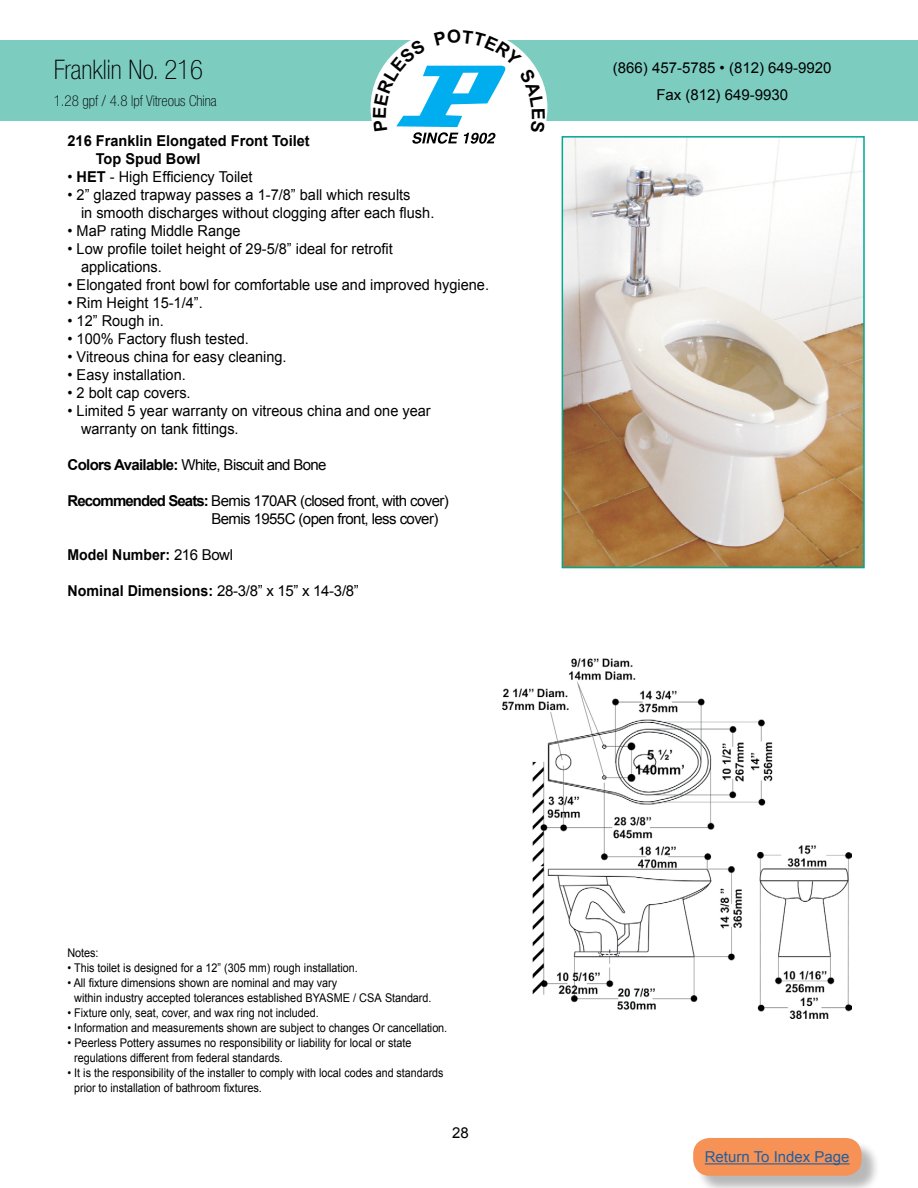
<style>
.page{position:relative;width:918px;height:1188px;background:#fff}
.page>*{position:absolute;margin:0;border:0;box-sizing:border-box;transform-origin:0 0}
.t1{font:100 condensed 27px "Helvetica Neue";color:#000}
.t2{font:15px/18px "Arial";color:#000}
.t3{font:15px/18px "Arial";letter-spacing:-.04em;color:#000}
.t4{font:700 15px/18px "Arial";color:#000}
.t5{font:15px "Arial";letter-spacing:-.045em;color:#000}
.t6{font:100 condensed 15px "Helvetica Neue";color:#000}
.t7{font:700 15px "Arial";color:#000;scale:.94 1}
.t8{font:15px "Arial";color:#215e9e}
.t9{font:12px/15px "Arial";color:#000;scale:.9 1}
.t10{font:12px/15px "Arial";color:#000;scale:.91 1}
.s1{font-weight:700}
.s2{font-weight:400}
</style>
<div class="page">
<div style="left:696px;top:1140px;width:184px;height:48px;background:#000;opacity:.28"></div>
<div style="left:693px;top:1138px;width:169px;height:38px;background:#f79256;border-radius:17px"></div>
<hr style="left:705px;top:1163px;width:145px;height:1px;background:#215e9e">
<div style="left:0;top:40px;width:918px;height:82px;background:#7cccc0"></div>
<div style="left:371px;top:27px;width:176px;height:161px;background:#fff;border-radius:50%"></div>
<img style="left:502px;top:659px;width:350px;height:359px">
<img style="left:565px;top:139px;width:297px;height:426px">
<div style="left:562px;top:136px;width:303px;height:432px;border:2px solid #00a88f"></div>
<svg style="left:373px;top:40px;width:172px;height:104px"></svg>
<h1 class="t1" style="left:54px;top:54px;width:151px">Franklin No. 216</h1>
<p class="t6" style="left:54px;top:92px;width:165px">1.28 gpf / 4.8 lpf Vitreous China</p>
<p class="t4" style="left:96px;top:132px;width:215px;text-indent:-28px">216 Franklin Elongated Front Toilet<br>Top Spud Bowl</p>
<p class="t2" style="left:68px;top:168px;width:187px">• <span class="s1">HET</span> - High Efficiency Toilet</p>
<p class="t2" style="left:81px;top:186px;width:355px;text-indent:-14px">• 2” glazed trapway passes a 1-7/8” ball which results<br>in smooth discharges without clogging after each flush.</p>
<p class="t2" style="left:68px;top:222px;width:175px">• MaP rating Middle Range</p>
<p class="t2" style="left:81px;top:240px;width:313px;text-indent:-14px">• Low profile toilet height of 29-5/8” ideal for retrofit applications.</p>
<p class="t2" style="left:68px;top:276px;width:423px">• Elongated front bowl for comfortable use and improved hygiene.</p>
<p class="t2" style="left:68px;top:294px;width:137px">• Rim Height 15-1/4”.</p>
<p class="t2" style="left:68px;top:312px;width:98px">• 12” Rough in.</p>
<p class="t2" style="left:68px;top:330px;width:183px">• 100% Factory flush tested.</p>
<p class="t2" style="left:68px;top:348px;width:221px">• Vitreous china for easy cleaning.</p>
<p class="t2" style="left:68px;top:366px;width:120px">• Easy installation.</p>
<p class="t2" style="left:68px;top:384px;width:125px">• 2 bolt cap covers.</p>
<p class="t2" style="left:81px;top:402px;width:351px;text-indent:-14px">• Limited 5 year warranty on vitreous china and one year warranty on tank fittings.</p>
<p class="t5" style="left:68px;top:455px;width:261px"><span class="s1">Colors Available:</span> White, Biscuit and Bone</p>
<p class="t3" style="left:211px;top:492px;width:239px;text-indent:-144px"><span class="s1">Recommended Seats:</span> Bemis 170AR (closed front, with cover)<br>Bemis 1955C (open front, less cover)</p>
<p class="t7" style="left:68px;top:545px;width:178px">Model Number: <span class="s2">216 Bowl</span></p>
<p class="t2" style="left:68px;top:582px;width:293px"><span class="s1">Nominal Dimensions:</span> 28-3/8” x 15” x 14-3/8”</p>
<p class="t2" style="left:613px;top:54px;width:220px;line-height:27px;text-align:center">(866) 457-5785 • (812) 649-9920<br>Fax (812) 649-9930</p>
<p class="t10" style="left:68px;top:945px;width:36px">Notes:</p>
<p class="t9" style="left:68px;top:960px;width:324px">• This toilet is designed for a 12” (305 mm) rough installation.</p>
<p class="t9" style="left:74px;top:975px;width:398px;text-indent:-7px">• All fixture dimensions shown are nominal and may vary<br>within industry accepted tolerances established BYASME / CSA Standard.</p>
<p class="t9" style="left:67px;top:1005px;width:281px">• Fixture only, seat, cover, and wax ring not included.</p>
<p class="t9" style="left:67px;top:1020px;width:424px">• Information and measurements shown are subject to changes Or cancellation.</p>
<p class="t10" style="left:74px;top:1035px;width:372px;text-indent:-7px">• Peerless Pottery assumes no responsibility or liability for local or state regulations different from federal standards.</p>
<p class="t9" style="left:74px;top:1065px;width:412px;text-indent:-7px">• It is the responsibility of the installer to comply with local codes and standards prior to installation of bathroom fixtures.</p>
<p class="t2" style="left:452px;top:1124px;width:18px">28</p>
<p class="t8" style="left:705px;top:1147px;width:146px">Return To Index Page</p>
</div>
